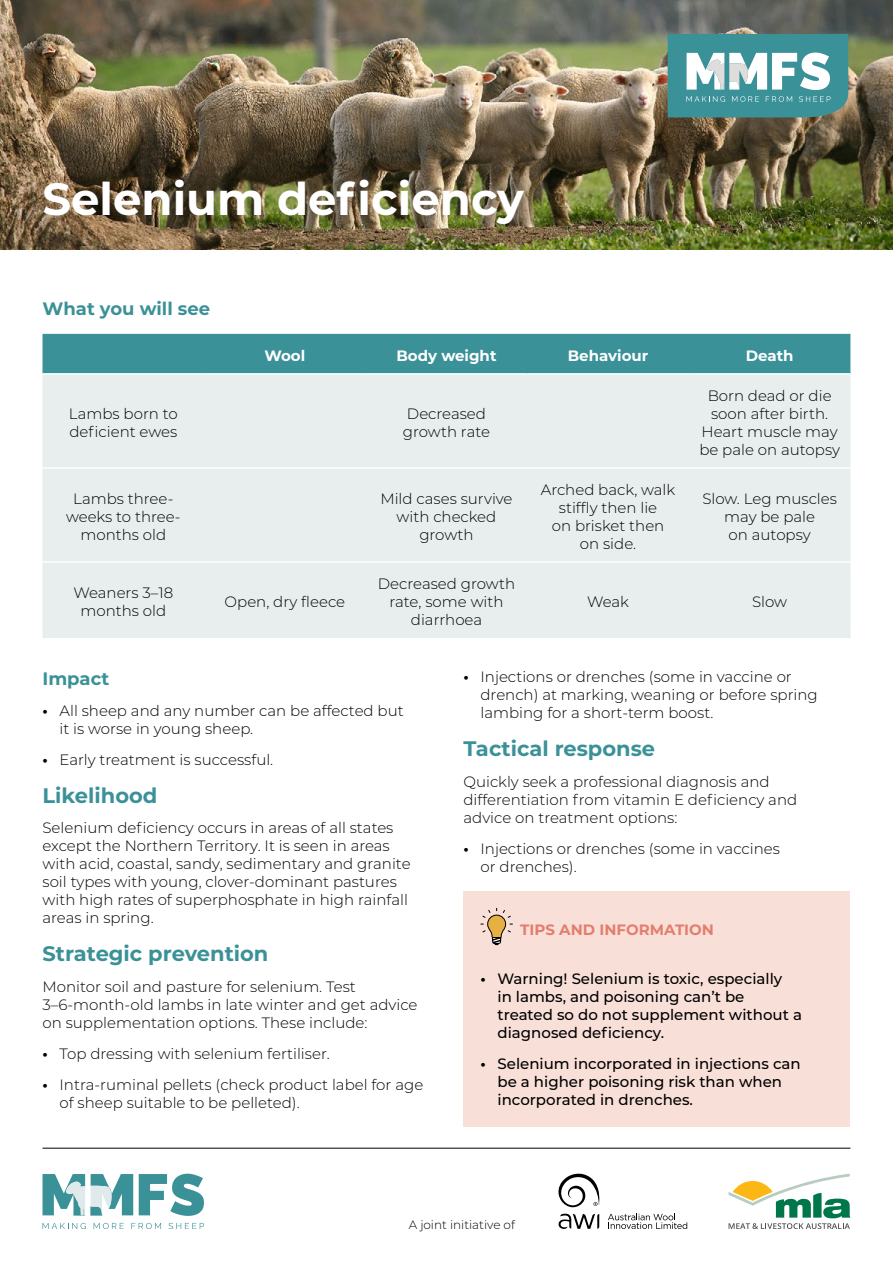
<style>
.page{position:relative;width:893px;height:1263px;background:#fff}
.page>*{position:absolute;margin:0;border:0;box-sizing:border-box;transform-origin:0 0}
.t1{font:700 45px "Montserrat";color:#fff}
.t2{font:700 21px "Montserrat";color:#3b9198}
.t3{font:700 18px "Montserrat";color:#3b9198}
.t4{font:300 15px/18px "Montserrat";color:#000}
.t5{font:500 15px/18px "Montserrat";color:#000}
.t6{font:700 15px "Montserrat";color:#fff}
.t7{font:700 15px "Montserrat";color:#e37e6f}
.t8{font:300 12px "Montserrat";color:#000}
.s1{font-weight:700}
</style>
<div class="page">
<img style="left:0;top:0;width:893px;height:249px">
<svg style="left:668px;top:34px;width:180px;height:83px"></svg>
<div style="left:43px;top:334px;width:807px;height:39px;background:#3b9198"></div>
<div style="left:43px;top:375px;width:807px;height:263px;background:#e8edee"></div>
<hr style="left:43px;top:467px;width:161px;height:2px;background:#fff">
<hr style="left:204px;top:467px;width:162px;height:2px;background:#fff">
<hr style="left:366px;top:467px;width:161px;height:2px;background:#fff">
<hr style="left:527px;top:467px;width:162px;height:2px;background:#fff">
<hr style="left:689px;top:467px;width:161px;height:2px;background:#fff">
<hr style="left:43px;top:561px;width:161px;height:2px;background:#fff">
<hr style="left:204px;top:561px;width:162px;height:2px;background:#fff">
<hr style="left:366px;top:561px;width:161px;height:2px;background:#fff">
<hr style="left:527px;top:561px;width:162px;height:2px;background:#fff">
<hr style="left:689px;top:561px;width:161px;height:2px;background:#fff">
<div style="left:463px;top:891px;width:387px;height:235px;background:#f8e0d8"></div>
<svg style="left:480px;top:908px;width:33px;height:37px"></svg>
<svg style="left:729px;top:1174px;width:121px;height:55px"></svg>
<svg style="left:608px;top:1214px;width:79px;height:15px"></svg>
<svg style="left:559px;top:1214px;width:40px;height:15px"></svg>
<svg style="left:558px;top:1174px;width:42px;height:33px"></svg>
<svg style="left:139px;top:1174px;width:65px;height:42px"></svg>
<svg style="left:43px;top:1174px;width:90px;height:42px"></svg>
<svg style="left:43px;top:1223px;width:43px;height:6px"></svg>
<svg style="left:94px;top:1223px;width:30px;height:6px"></svg>
<svg style="left:131px;top:1223px;width:30px;height:6px"></svg>
<svg style="left:169px;top:1223px;width:35px;height:6px"></svg>
<hr style="left:43px;top:1148px;width:807px;height:1px;background:#000">
<h1 class="t1" style="left:43px;top:167px;width:483px">Selenium deficiency</h1>
<p class="t3" style="left:43px;top:296px;width:169px">What you will see</p>
<p class="t6" style="left:264px;top:345px;width:42px">Wool</p>
<p class="t6" style="left:396px;top:345px;width:102px">Body weight</p>
<p class="t6" style="left:568px;top:345px;width:82px">Behaviour</p>
<p class="t6" style="left:746px;top:345px;width:49px">Death</p>
<p class="t4" style="left:69px;top:404px;width:110px">Lambs born to deficient ewes</p>
<p class="t4" style="left:403px;top:404px;width:89px">Decreased growth rate</p>
<p class="t4" style="left:699px;top:386px;width:142px;text-align:center">Born dead or die soon after birth.<br>Heart muscle may be pale on autopsy</p>
<p class="t4" style="left:66px;top:489px;width:116px;text-align:center">Lambs three&shy;weeks to three&shy;months old</p>
<p class="t4" style="left:380px;top:489px;width:134px;text-align:center">Mild cases survive with checked growth</p>
<p class="t4" style="left:541px;top:480px;width:136px;text-align:center">Arched back, walk stiffly then lie<br>on brisket then on side.</p>
<p class="t4" style="left:702px;top:489px;width:136px;text-align:center">Slow. Leg muscles may be pale<br>on autopsy</p>
<p class="t4" style="left:73px;top:583px;width:101px;text-align:center">Weaners 3–18 months old</p>
<p class="t4" style="left:225px;top:592px;width:122px">Open, dry fleece</p>
<p class="t4" style="left:378px;top:574px;width:139px;text-align:center">Decreased growth rate, some with diarrhoea</p>
<p class="t4" style="left:587px;top:592px;width:43px">Weak</p>
<p class="t4" style="left:752px;top:592px;width:37px">Slow</p>
<p class="t3" style="left:43px;top:666px;width:68px">Impact</p>
<p class="t4" style="left:60px;top:701px;width:346px;text-indent:-17px"><span class="s1">•</span> All sheep and any number can be affected but it is worse in young sheep.</p>
<p class="t4" style="left:43px;top:750px;width:232px"><span class="s1">•</span> Early treatment is successful.</p>
<h2 class="t2" style="left:43px;top:780px;width:116px">Likelihood</h2>
<p class="t4" style="left:43px;top:819px;width:370px">Selenium deficiency occurs in areas of all states except the Northern Territory. It is seen in areas with acid, coastal, sandy, sedimentary and granite soil types with young, clover-dominant pastures with high rates of superphosphate in high rainfall areas in spring.</p>
<h2 class="t2" style="left:43px;top:939px;width:227px">Strategic prevention</h2>
<p class="t4" style="left:43px;top:977px;width:377px">Monitor soil and pasture for selenium. Test<br>3–6-month-old lambs in late winter and get advice on supplementation options. These include:</p>
<p class="t4" style="left:43px;top:1044px;width:289px"><span class="s1">•</span> Top dressing with selenium fertiliser.</p>
<p class="t4" style="left:60px;top:1075px;width:365px;text-indent:-17px"><span class="s1">•</span> Intra-ruminal pellets (check product label for age of sheep suitable to be pelleted).</p>
<p class="t4" style="left:480px;top:667px;width:339px;text-indent:-17px"><span class="s1">•</span> Injections or drenches (some in vaccine or drench) at marking, weaning or before spring lambing for a short-term boost.</p>
<h2 class="t2" style="left:463px;top:734px;width:193px">Tactical response</h2>
<p class="t4" style="left:463px;top:772px;width:335px">Quickly seek a professional diagnosis and differentiation from vitamin E deficiency and advice on treatment options:</p>
<p class="t4" style="left:480px;top:839px;width:301px;text-indent:-17px"><span class="s1">•</span> Injections or drenches (some in vaccines or drenches).</p>
<p class="t7" style="left:520px;top:918px;width:195px">TIPS AND INFORMATION</p>
<p class="t5" style="left:497px;top:969px;width:306px;text-indent:-17px"><span class="s1">•</span> Warning! Selenium is toxic, especially<br>in lambs, and poisoning can’t be treated so do not supplement without a diagnosed deficiency.</p>
<p class="t5" style="left:497px;top:1054px;width:305px;text-indent:-17px"><span class="s1">•</span> Selenium incorporated in injections can be a higher poisoning risk than when incorporated in drenches.</p>
<p class="t8" style="left:409px;top:1216px;width:108px">A joint initiative of</p>
</div>
